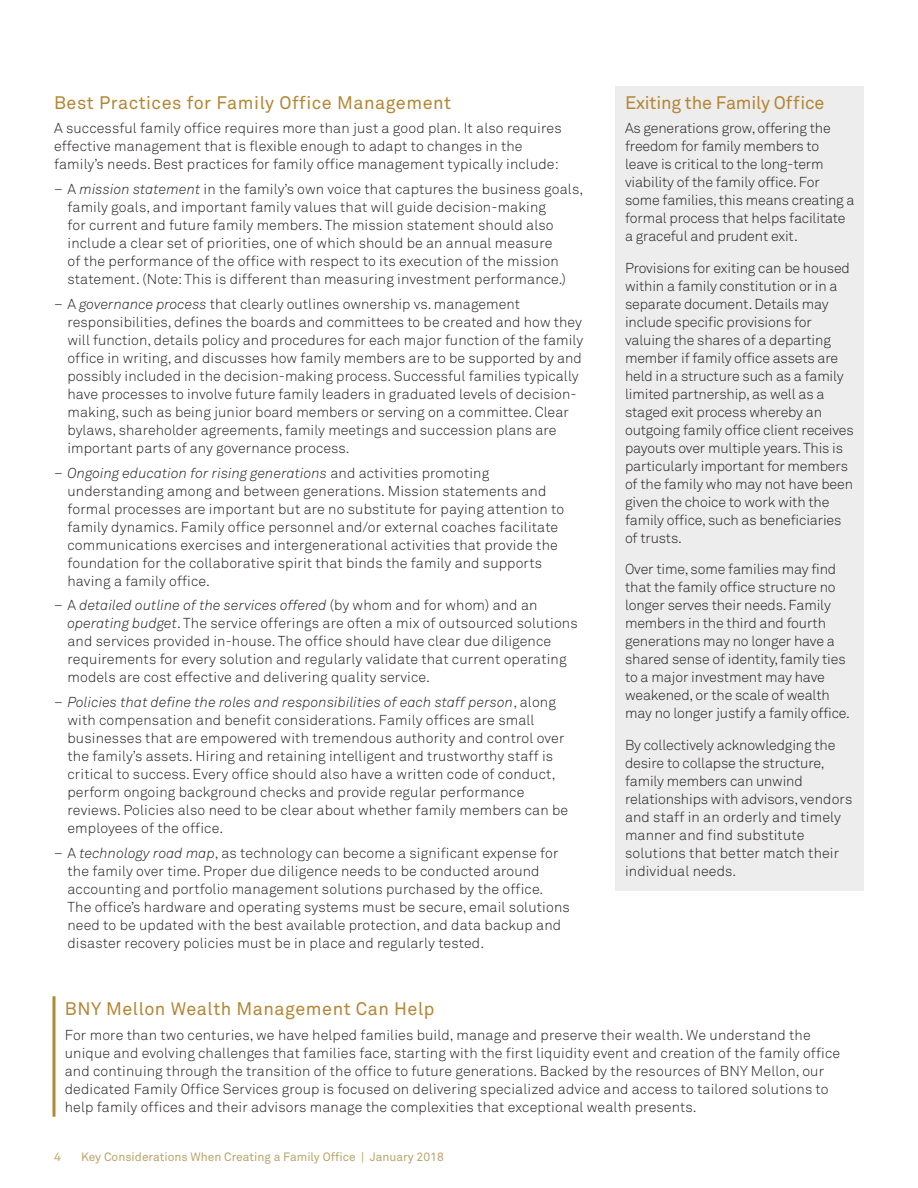
<style>
.page{position:relative;width:918px;height:1188px;background:#fff}
.page>*{position:absolute;margin:0;border:0;box-sizing:border-box;transform-origin:0 0}
.SUB-Title_-_12_14{font:18px "Akkurat Pro";letter-spacing:.03em;color:#b38634}
.SUB-Title_-_12_14-2{font:18px "Akkurat Pro";letter-spacing:-.01em;color:#b38634}
.Body_0625B4{font:300 14.25px/18px "Akkurat Pro";letter-spacing:.01em;color:#231f20}
.Body_125B4{font:300 14.25px/18px "Akkurat Pro";letter-spacing:-.01em;color:#231f20}
.Body_0625B4-2{font:300 14.25px/18px "Akkurat Pro";letter-spacing:-.01em;color:#231f20}
.t1{font:12px "Akkurat Pro";color:#bca46b}
.s1{font-style:italic}
</style>
<div class="page">
<svg style="left:52px;top:996px;width:4px;height:121px"></svg>
<div style="left:616px;top:86px;width:248px;height:805px;background:#ededed"></div>
<p class="SUB-Title_-_12_14" style="left:54px;top:92px;width:399px">Best Practices for Family Office Management</p>
<p class="Body_0625B4" style="left:54px;top:119px;width:509px">A successful family office requires more than just a good plan. It also requires effective management that is flexible enough to adapt to changes in the family’s needs. Best practices for family office management typically include:</p>
<p class="Body_0625B4" style="left:68px;top:180px;width:517px;text-indent:-14px">– A <span class="s1">mission statement</span> in the family’s own voice that captures the business goals, family goals, and important family values that will guide decision-making<br>for current and future family members. The mission statement should also include a clear set of priorities, one of which should be an annual measure<br>of the performance of the office with respect to its execution of the mission statement. (Note: This is different than measuring investment performance.)</p>
<p class="Body_0625B4" style="left:68px;top:295px;width:517px;text-indent:-14px">– A <span class="s1">governance process</span> that clearly outlines ownership vs. management responsibilities, defines the boards and committees to be created and how they will function, details policy and procedures for each major function of the family office in writing, and discusses how family members are to be supported by and possibly included in the decision-making process. Successful families typically have processes to involve future family leaders in graduated levels of decision&shy;making, such as being junior board members or serving on a committee. Clear bylaws, shareholder agreements, family meetings and succession plans are important parts of any governance process.</p>
<p class="Body_0625B4" style="left:68px;top:464px;width:498px;text-indent:-14px">– <span class="s1">Ongoing education for rising generations</span> and activities promoting understanding among and between generations. Mission statements and formal processes are important but are no substitute for paying attention to family dynamics. Family office personnel and/or external coaches facilitate communications exercises and intergenerational activities that provide the foundation for the collaborative spirit that binds the family and supports having a family office.</p>
<p class="Body_0625B4" style="left:68px;top:596px;width:512px;text-indent:-14px">– A <span class="s1">detailed outline of the services offered</span> (by whom and for whom) and an <span class="s1">operating budget</span>. The service offerings are often a mix of outsourced solutions and services provided in-house. The office should have clear due diligence requirements for every solution and regularly validate that current operating models are cost effective and delivering quality service.</p>
<p class="Body_0625B4" style="left:68px;top:693px;width:502px;text-indent:-14px">– <span class="s1">Policies that define the roles and responsibilities of each staff person</span>, along with compensation and benefit considerations. Family offices are small businesses that are empowered with tremendous authority and control over the family’s assets. Hiring and retaining intelligent and trustworthy staff is critical to success. Every office should also have a written code of conduct, perform ongoing background checks and provide regular performance reviews. Policies also need to be clear about whether family members can be employees of the office.</p>
<p class="Body_0625B4" style="left:68px;top:844px;width:504px;text-indent:-14px">– A <span class="s1">technology road map</span>, as technology can become a significant expense for the family over time. Proper due diligence needs to be conducted around accounting and portfolio management solutions purchased by the office.<br>The office’s hardware and operating systems must be secure, email solutions need to be updated with the best available protection, and data backup and disaster recovery policies must be in place and regularly tested.</p>
<p class="SUB-Title_-_12_14-2" style="left:625px;top:92px;width:201px">Exiting the Family Office</p>
<p class="Body_0625B4-2" style="left:625px;top:119px;width:231px">As generations grow, offering the freedom for family members to leave is critical to the long-term viability of the family office. For some families, this means creating a formal process that helps facilitate a graceful and prudent exit.</p>
<p class="Body_125B4" style="left:625px;top:259px;width:230px">Provisions for exiting can be housed within a family constitution or in a separate document. Details may include specific provisions for valuing the shares of a departing member if family office assets are held in a structure such as a family limited partnership, as well as a staged exit process whereby an outgoing family office client receives payouts over multiple years. This is particularly important for members of the family who may not have been given the choice to work with the family office, such as beneficiaries of trusts.</p>
<p class="Body_125B4" style="left:625px;top:560px;width:226px">Over time, some families may find that the family office structure no longer serves their needs. Family members in the third and fourth generations may no longer have a shared sense of identity, family ties to a major investment may have weakened, or the scale of wealth may no longer justify a family office.</p>
<p class="Body_125B4" style="left:625px;top:736px;width:229px">By collectively acknowledging the desire to collapse the structure, family members can unwind relationships with advisors, vendors and staff in an orderly and timely manner and find substitute solutions that better match their individual needs.</p>
<p class="SUB-Title_-_12_14" style="left:65px;top:998px;width:371px">BNY Mellon Wealth Management Can Help</p>
<p class="Body_0625B4" style="left:65px;top:1026px;width:777px">For more than two centuries, we have helped families build, manage and preserve their wealth. We understand the unique and evolving challenges that families face, starting with the first liquidity event and creation of the family office and continuing through the transition of the office to future generations. Backed by the resources of BNY Mellon, our dedicated Family Office Services group is focused on delivering specialized advice and access to tailored solutions to help family offices and their advisors manage the complexities that exceptional wealth presents.</p>
<p class="t1" style="left:54px;top:1150px;width:8px">4</p>
<p class="t1" style="left:81px;top:1150px;width:364px">Key Considerations When Creating a Family Office | January 2018</p>
</div>
